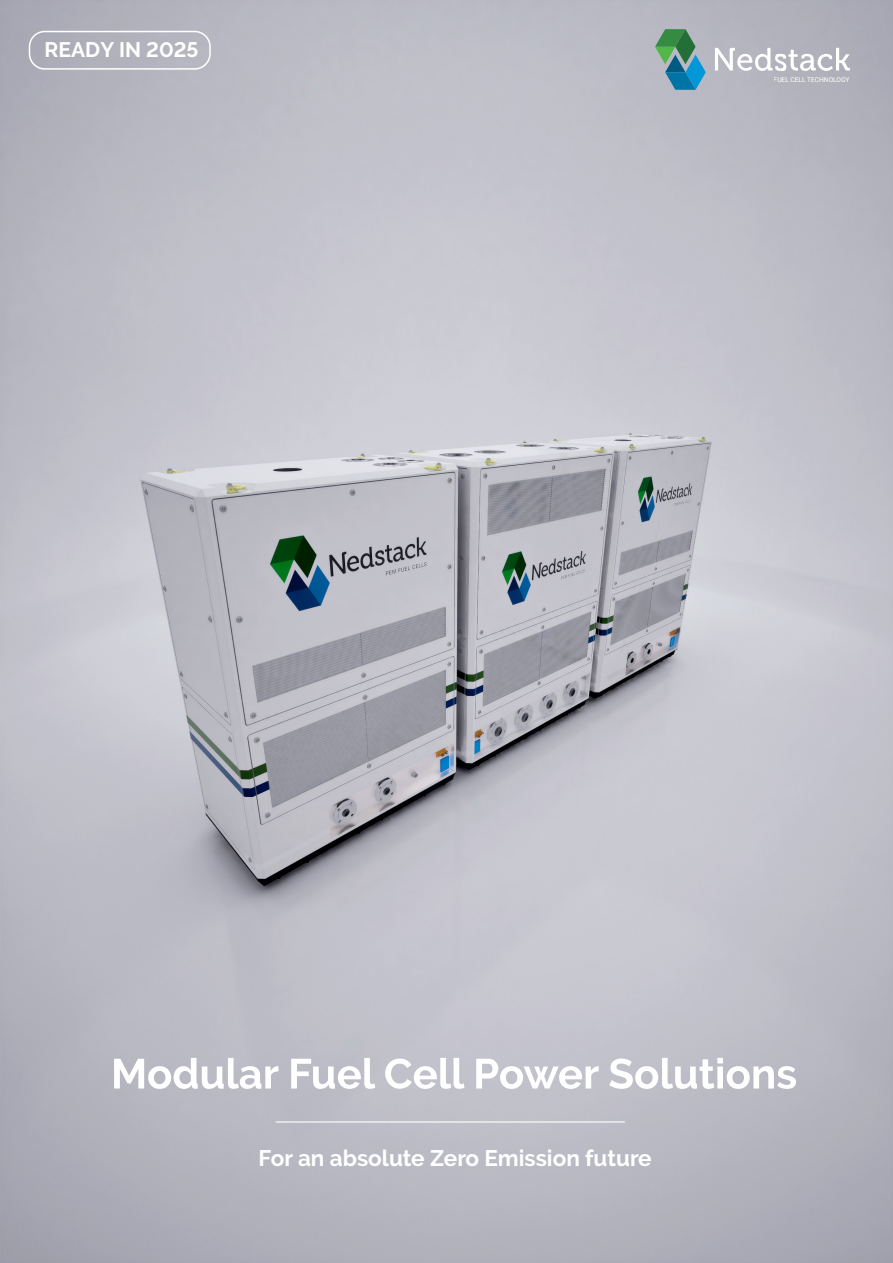
<style>
.page{position:relative;width:893px;height:1263px;background:#fff}
.page>*{position:absolute;margin:0;border:0;box-sizing:border-box;transform-origin:0 0}
.t1{font:700 22.5px "Raleway";color:#fff}
.t2{font:700 21px "Raleway";color:#fff}
.t3{font:6.6px "Roboto";color:#fff}
</style>
<div class="page">
<img style="left:1px;top:0;width:892px;height:1263px">
<hr style="left:276px;top:1121px;width:349px;height:1px;background:#fff">
<div style="left:29px;top:31px;width:182px;height:39px;border:2px solid #fff;border-radius:15px"></div>
<svg style="left:114px;top:1058px;width:164px;height:31px"></svg>
<svg style="left:291px;top:1058px;width:84px;height:31px"></svg>
<svg style="left:385px;top:1058px;width:79px;height:31px"></svg>
<svg style="left:476px;top:1059px;width:123px;height:30px"></svg>
<svg style="left:609px;top:1058px;width:187px;height:31px"></svg>
<svg style="left:655px;top:29px;width:51px;height:61px;background:#5e9a98"></svg>
<svg style="left:715px;top:48px;width:135px;height:24px"></svg>
<p class="t2" style="left:45px;top:38px;width:155px">READY IN 2025</p>
<p class="t3" style="left:774px;top:75px;width:77px">FUEL CELL TECHNOLOGY</p>
<p class="t1" style="left:259px;top:1145px;width:395px">For an absolute Zero Emission future</p>
</div>
